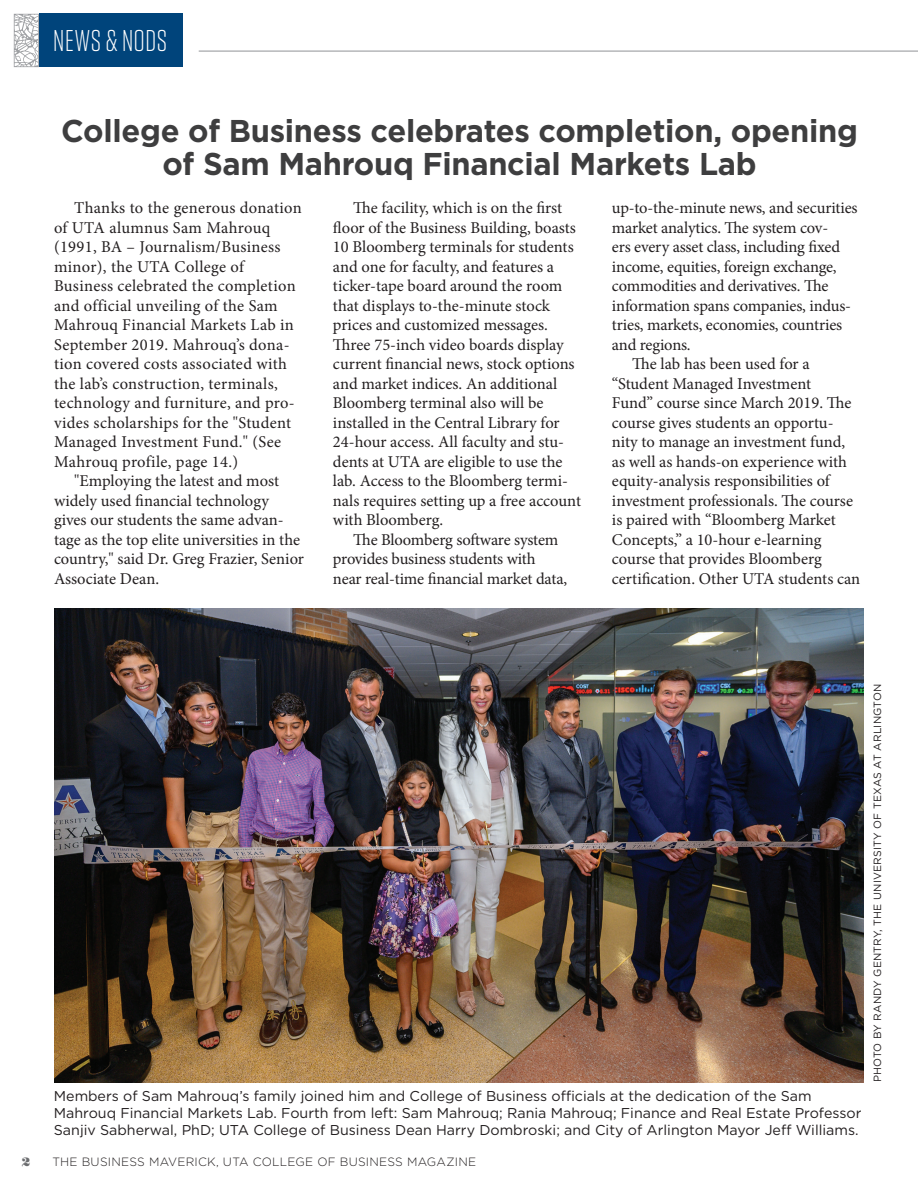
<style>
.page{position:relative;width:918px;height:1188px;background:#fff}
.page>*{position:absolute;margin:0;border:0;box-sizing:border-box;transform-origin:0 0}
.t1{font:700 31.5px/33px "Gotham";letter-spacing:-.01em;color:#3e3e3f;text-align:center}
.t2{font:300 30px "Tungsten";letter-spacing:.02em;color:#fff}
.t3{font:16.5px/19.5px "Minion Pro";color:#231f20}
.t4{font:16.5px/19.5px "Minion Pro";letter-spacing:.02em;color:#231f20}
.Body{font:14.25px/17.1px "Gotham";color:#231f20}
.t5{font:300 12px "Gotham";letter-spacing:.02em;color:#231f20}
.t6{font:12px "Sybarite Small";color:#6c6d70}
.Body-2{font:10.5px "Gotham";letter-spacing:.02em;color:#231f20}
</style>
<div class="page">
<img style="left:54px;top:608px;width:810px;height:474px">
<div style="left:39px;top:14px;width:144px;height:53px;background:#00447b"></div>
<hr style="left:199px;top:51px;width:719px;height:1px;background:#9d9fa2">
<svg style="left:14px;top:14px;width:25px;height:53px"></svg>
<p class="t2" style="left:53px;top:26px;width:115px">NEWS &amp; NODS</p>
<p class="t1" style="left:61px;top:114px;width:798px">College of Business celebrates completion, opening of Sam Mahrouq Financial Markets Lab</p>
<p class="t4" style="left:54px;top:198px;width:249px;text-indent:20px">Thanks to the generous donation of UTA alumnus Sam Mahrouq (1991, BA – Journalism/Business minor), the UTA College of<br>Business celebrated the completion and official unveiling of the Sam<br>Mahrouq Financial Markets Lab in<br>September 2019. Mahrouq’s dona&shy;tion covered costs associated with the lab’s construction, terminals, technology and furniture, and pro&shy;vides scholarships for the "Student<br>Managed Investment Fund." (See<br>Mahrouq profile, page 14.)</p>
<p class="t3" style="left:54px;top:471px;width:252px;text-indent:20px">"Employing the latest and most widely used financial technology gives our students the same advan&shy;tage as the top elite universities in the country," said Dr. Greg Frazier, Senior<br>Associate Dean.</p>
<p class="t3" style="left:333px;top:198px;width:250px;text-indent:20px">The facility, which is on the first floor of the Business Building, boasts 10 Bloomberg terminals for students and one for faculty, and features a ticker-tape board around the room that displays to-the-minute stock prices and customized messages.<br>Three 75-inch video boards display current financial news, stock options and market indices. An additional Bloomberg terminal also will be installed in the Central Library for 24-hour access. All faculty and stu&shy;dents at UTA are eligible to use the lab. Access to the Bloomberg termi&shy;nals requires setting up a free account with Bloomberg.</p>
<p class="t3" style="left:333px;top:530px;width:236px;text-indent:20px">The Bloomberg software system provides business students with near real-time financial market data,</p>
<p class="t3" style="left:612px;top:198px;width:247px">up-to-the-minute news, and securities market analytics. The system cov-<br>ers every asset class, including fixed income, equities, foreign exchange, commodities and derivatives. The information spans companies, indus&shy;tries, markets, economies, countries and regions.</p>
<p class="t3" style="left:612px;top:354px;width:250px;text-indent:20px">The lab has been used for a “Student Managed Investment<br>Fund” course since March 2019. The course gives students an opportu&shy;nity to manage an investment fund, as well as hands-on experience with equity-analysis responsibilities of investment professionals. The course is paired with “Bloomberg Market Concepts,” a 10-hour e-learning course that provides Bloomberg certification. Other UTA students can</p>
<p class="Body" style="left:54px;top:1087px;width:809px">Members of Sam Mahrouq’s family joined him and College of Business officials at the dedication of the Sam<br>Mahrouq Financial Markets Lab. Fourth from left: Sam Mahrouq; Rania Mahrouq; Finance and Real Estate Professor<br>Sanjiv Sabherwal, PhD; UTA College of Business Dean Harry Dombroski; and City of Arlington Mayor Jeff Williams.</p>
<p class="t6" style="left:22px;top:1154px;width:10px">2</p>
<p class="t5" style="left:52px;top:1154px;width:425px">THE BUSINESS MAVERICK, UTA COLLEGE OF BUSINESS MAGAZINE</p>
<p class="Body-2" style="left:871px;top:1082px;width:400px;rotate:-90deg">PHOTO BY RANDY GENTRY, THE UNIVERSITY OF TEXAS AT ARLINGTON</p>
</div>
